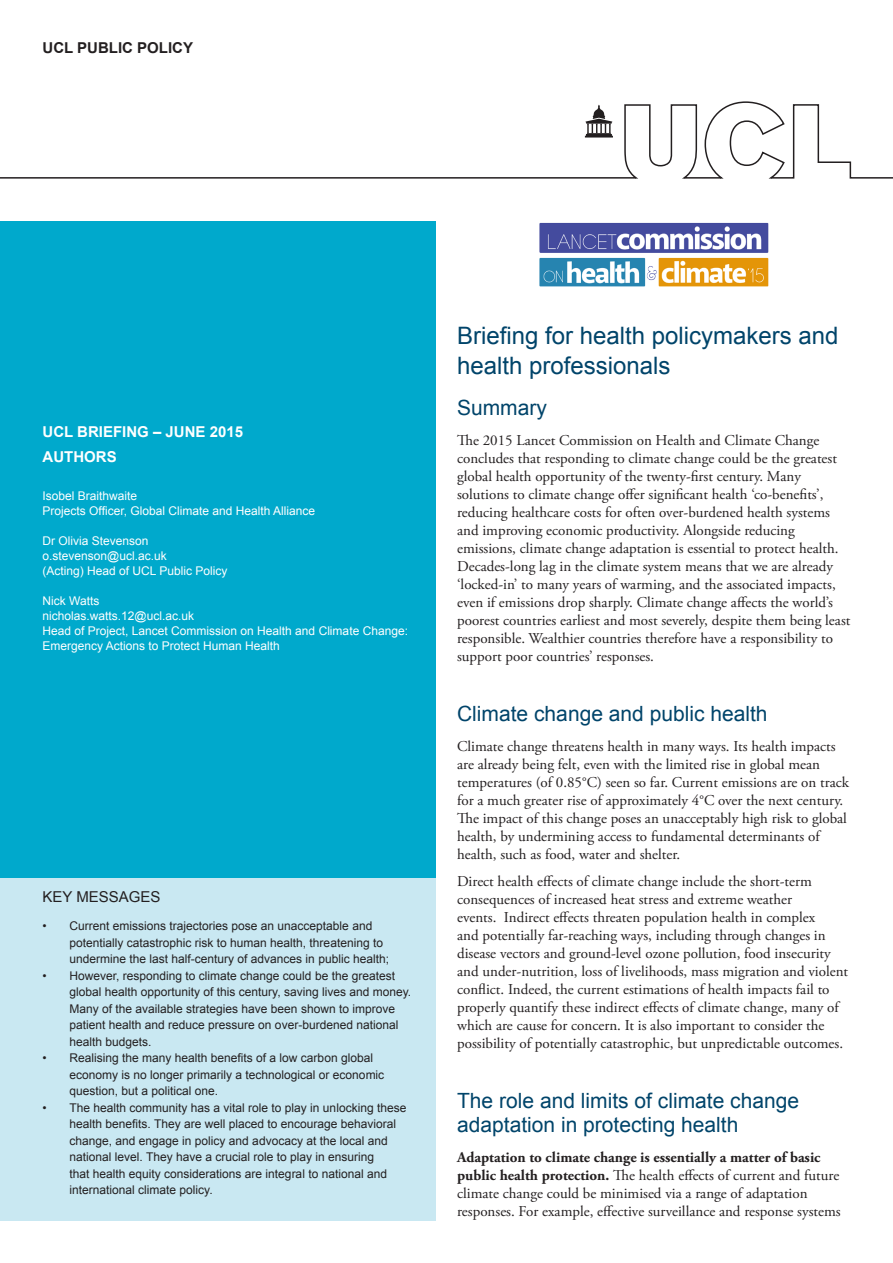
<style>
.page{position:relative;width:893px;height:1263px;background:#fff}
.page>*{position:absolute;margin:0;border:0;box-sizing:border-box;transform-origin:0 0}
.t1{font:24px/30px "Arial";color:#00446a}
.t2{font:21px/24px "Arial";color:#00446a}
.Main_text{font:15px/18px "Adobe Garamond Pro";color:#231f20}
.Contact___Author_tit{font:700 15px "Arial";color:#fff}
.t3{font:700 15px "Arial";color:#231f20}
.Recommendation_title{font:15px "Arial";color:#231f20}
.t4{font:12px/16.5px "Arial";color:#231f20}
.Contact___Authors{font:12px/15px "Arial";color:#fff}
.s1{font-weight:700}
</style>
<div class="page">
<div style="left:0;top:221px;width:436px;height:719px;background:#00a9cc"></div>
<svg style="left:0;top:101px;width:893px;height:78px"></svg>
<div style="left:0;top:878px;width:436px;height:342px;background:#c9e8f2"></div>
<img style="left:539px;top:222px;width:230px;height:65px">
<p class="t3" style="left:43px;top:38px;width:152px">UCL PUBLIC POLICY</p>
<p class="Contact___Author_tit" style="left:43px;top:422px;width:202px">UCL BRIEFING – JUNE 2015</p>
<p class="Contact___Author_tit" style="left:43px;top:447px;width:76px">AUTHORS</p>
<p class="Contact___Authors" style="left:43px;top:488px;width:96px">Isobel Braithwaite</p>
<p class="Contact___Authors" style="left:43px;top:503px;width:274px">Projects Officer, Global Climate and Health Alliance</p>
<p class="Contact___Authors" style="left:43px;top:533px;width:126px">Dr Olivia Stevenson o.stevenson@ucl.ac.uk</p>
<p class="Contact___Authors" style="left:43px;top:563px;width:186px">(Acting) Head of UCL Public Policy</p>
<p class="Contact___Authors" style="left:43px;top:593px;width:153px">Nick Watts nicholas.watts.12@ucl.ac.uk</p>
<p class="Contact___Authors" style="left:43px;top:623px;width:367px">Head of Project, Lancet Commission on Health and Climate Change:<br>Emergency Actions to Protect Human Health</p>
<p class="Recommendation_title" style="left:43px;top:887px;width:120px">KEY MESSAGES</p>
<p class="t4" style="left:70px;top:918px;width:321px;text-indent:-27px">• Current emissions trajectories pose an unacceptable and potentially catastrophic risk to human health, threatening to undermine the last half-century of advances in public health;</p>
<p class="t4" style="left:70px;top:967px;width:343px;text-indent:-27px">• However, responding to climate change could be the greatest global health opportunity of this century, saving lives and money.<br>Many of the available strategies have been shown to improve patient health and reduce pressure on over-burdened national health budgets.</p>
<p class="t4" style="left:70px;top:1050px;width:316px;text-indent:-27px">• Realising the many health benefits of a low carbon global economy is no longer primarily a technological or economic question, but a political one.</p>
<p class="t4" style="left:70px;top:1099px;width:338px;text-indent:-27px">• The health community has a vital role to play in unlocking these health benefits. They are well placed to encourage behavioral change, and engage in policy and advocacy at the local and national level. They have a crucial role to play in ensuring<br>that health equity considerations are integral to national and international climate policy.</p>
<p class="t1" style="left:457px;top:320px;width:383px">Briefing for health policymakers and health professionals</p>
<p class="t2" style="left:457px;top:396px;width:91px">Summary</p>
<p class="Main_text" style="left:457px;top:432px;width:395px">The 2015 Lancet Commission on Health and Climate Change concludes that responding to climate change could be the greatest global health opportunity of the twenty-first century. Many solutions to climate change offer significant health ‘co-benefits’, reducing healthcare costs for often over-burdened health systems and improving economic productivity. Alongside reducing emissions, climate change adaptation is essential to protect health.<br>Decades-long lag in the climate system means that we are already ‘locked-in’ to many years of warming, and the associated impacts, even if emissions drop sharply. Climate change affects the world’s poorest countries earliest and most severely, despite them being least responsible. Wealthier countries therefore have a responsibility to support poor countries’ responses.</p>
<p class="t2" style="left:457px;top:702px;width:312px">Climate change and public health</p>
<p class="Main_text" style="left:457px;top:738px;width:393px">Climate change threatens health in many ways. Its health impacts are already being felt, even with the limited rise in global mean temperatures (of 0.85°C) seen so far. Current emissions are on track for a much greater rise of approximately 4°C over the next century.<br>The impact of this change poses an unacceptably high risk to global health, by undermining access to fundamental determinants of health, such as food, water and shelter.</p>
<p class="Main_text" style="left:457px;top:873px;width:393px">Direct health effects of climate change include the short-term consequences of increased heat stress and extreme weather<br>events. Indirect effects threaten population health in complex<br>and potentially far-reaching ways, including through changes in disease vectors and ground-level ozone pollution, food insecurity and under-nutrition, loss of livelihoods, mass migration and violent conflict. Indeed, the current estimations of health impacts fail to properly quantify these indirect effects of climate change, many of which are cause for concern. It is also important to consider the possibility of potentially catastrophic, but unpredictable outcomes.</p>
<p class="t2" style="left:457px;top:1089px;width:343px">The role and limits of climate change adaptation in protecting health</p>
<p class="Main_text" style="left:457px;top:1149px;width:385px"><span class="s1">Adaptation to climate change is essentially a matter of basic public health protection.</span> The health effects of current and future climate change could be minimised via a range of adaptation responses. For example, effective surveillance and response systems</p>
</div>
